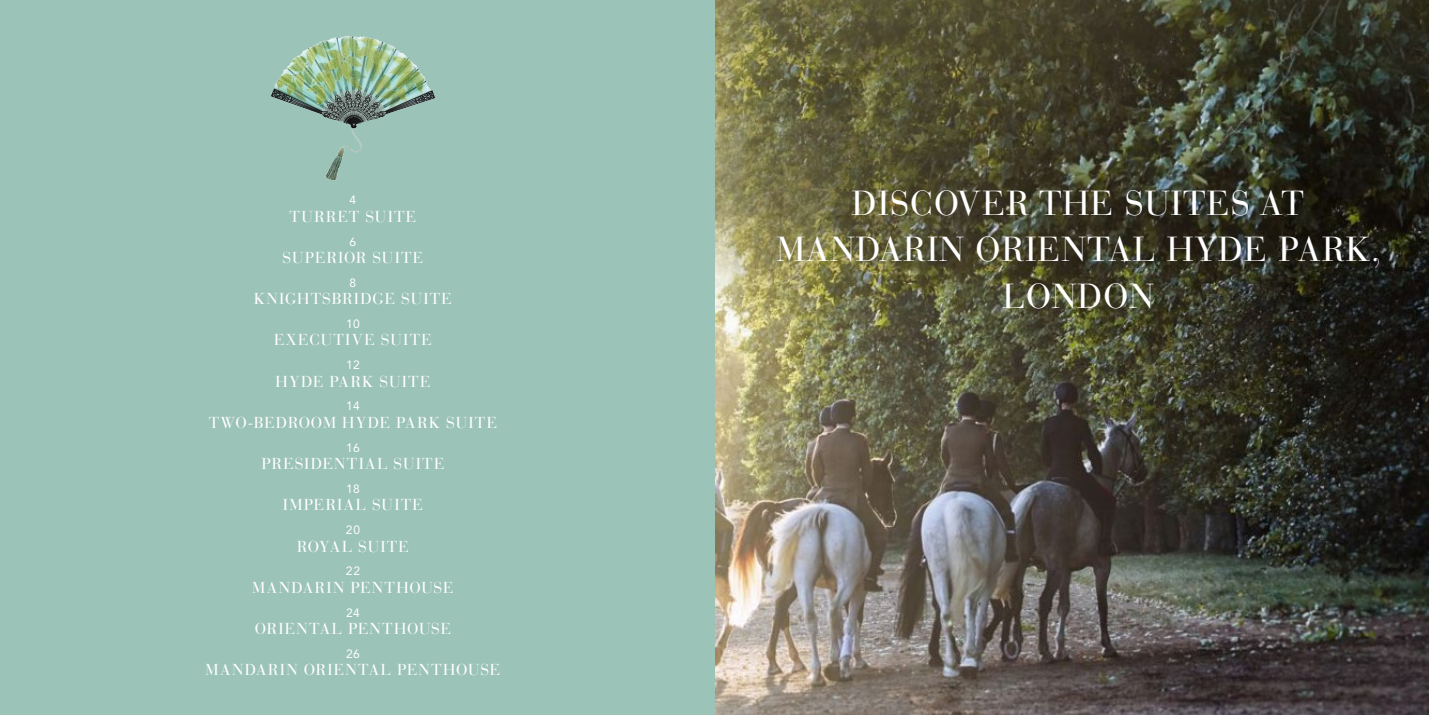
<style>
.page{position:relative;width:1429px;height:715px;background:#fff}
.page>*{position:absolute;margin:0;border:0;box-sizing:border-box;transform-origin:0 0}
.t1{font:34.5px/46.5px "Bauer Bodoni Std";letter-spacing:.025em;color:#fff;text-align:center}
.t2{font:15.75px "Bauer Bodoni Std";letter-spacing:.075em;color:#fff}
.t3{font:15.75px "Bauer Bodoni Std";letter-spacing:.055em;color:#fff}
.t4{font:12px "Avenir";letter-spacing:.025em;color:#fff}
</style>
<div class="page">
<img style="left:715px;top:0;width:714px;height:714px">
<div style="left:0;top:0;width:714px;height:714px;background:#9cc3b7"></div>
<img style="left:320px;top:36px;width:30px;height:6px">
<p class="t4" style="left:350px;top:193px;width:8px">4</p>
<p class="t2" style="left:289px;top:207px;width:128px">TURRET SUITE</p>
<p class="t4" style="left:350px;top:234px;width:8px">6</p>
<p class="t3" style="left:282px;top:248px;width:142px">SUPERIOR SUITE</p>
<p class="t4" style="left:350px;top:275px;width:8px">8</p>
<p class="t2" style="left:254px;top:289px;width:200px">KNIGHTSBRIDGE SUITE</p>
<p class="t4" style="left:346px;top:317px;width:15px">10</p>
<p class="t2" style="left:274px;top:330px;width:159px">EXECUTIVE SUITE</p>
<p class="t4" style="left:346px;top:358px;width:15px">12</p>
<p class="t2" style="left:275px;top:371px;width:157px">HYDE PARK SUITE</p>
<p class="t4" style="left:346px;top:399px;width:15px">14</p>
<p class="t2" style="left:209px;top:413px;width:290px">TWO-BEDROOM HYDE PARK SUITE</p>
<p class="t4" style="left:346px;top:440px;width:15px">16</p>
<p class="t2" style="left:261px;top:454px;width:184px">PRESIDENTIAL SUITE</p>
<p class="t4" style="left:346px;top:481px;width:15px">18</p>
<p class="t2" style="left:283px;top:495px;width:142px">IMPERIAL SUITE</p>
<p class="t4" style="left:346px;top:522px;width:16px">20</p>
<p class="t2" style="left:297px;top:536px;width:114px">ROYAL SUITE</p>
<p class="t4" style="left:346px;top:564px;width:16px">22</p>
<p class="t2" style="left:252px;top:577px;width:203px">MANDARIN PENTHOUSE</p>
<p class="t4" style="left:346px;top:605px;width:15px">24</p>
<p class="t2" style="left:255px;top:619px;width:198px">ORIENTAL PENTHOUSE</p>
<p class="t4" style="left:346px;top:646px;width:15px">26</p>
<p class="t2" style="left:206px;top:660px;width:296px">MANDARIN ORIENTAL PENTHOUSE</p>
<h1 class="t1" style="left:776px;top:180px;width:606px">DISCOVER THE SUITES AT<br>MANDARIN ORIENTAL HYDE PARK,<br>LONDON</h1>
</div>
